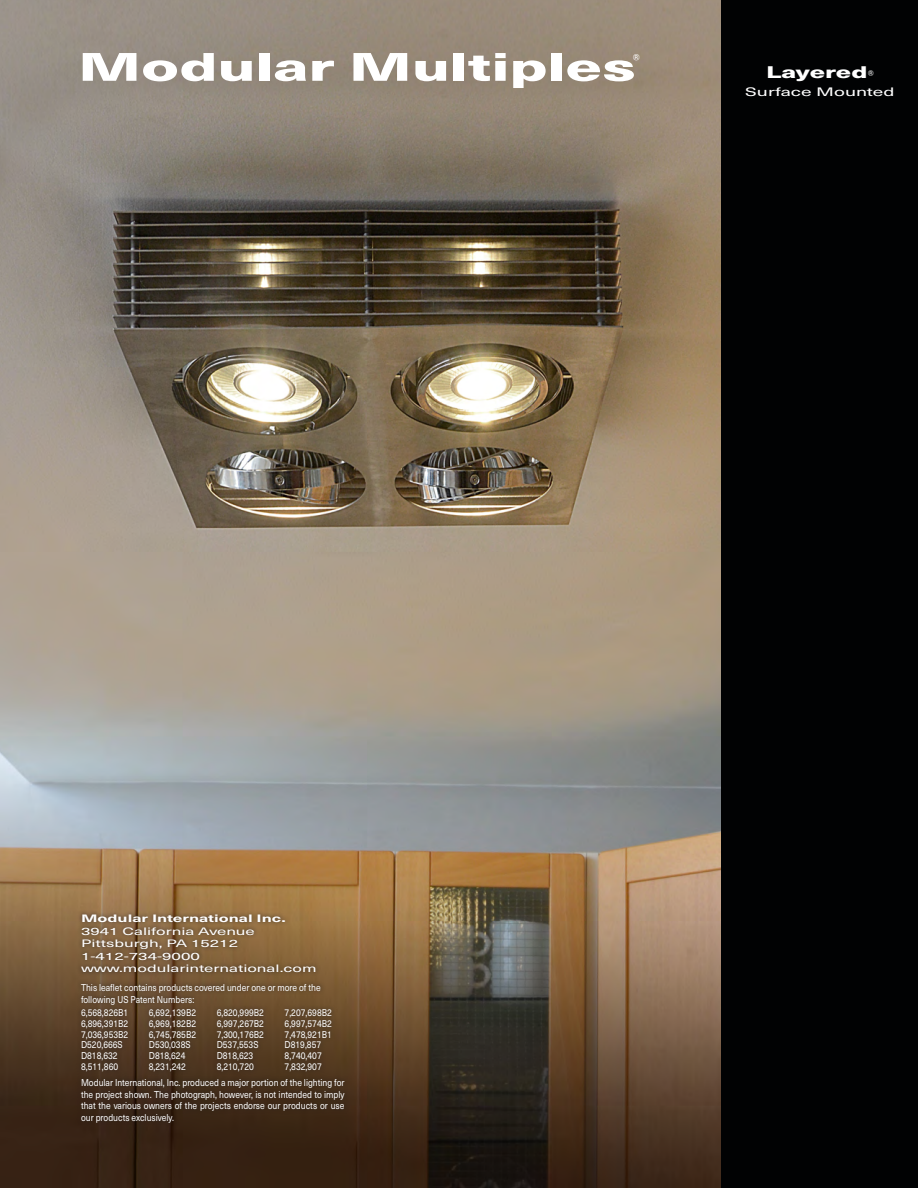
<style>
.page{position:relative;width:918px;height:1188px;background:#fff}
.page>*{position:absolute;margin:0;border:0;box-sizing:border-box;transform-origin:0 0}
.Logo{font:800 39px "Neue Haas Unica W1 G";color:#fff;scale:1.6 1}
.t1{font:800 16.5px "Neue Haas Unica W1 G";letter-spacing:-.005em;color:#fff;scale:1.6 1}
.Logo-2{font:12.3px "Neue Haas Unica W1 G";color:#fff}
.t2{font:12px "Neue Haas Unica W1 G";color:#fff;scale:1.6 1}
.p{font:10.5px "Neue Haas Unica W1 G";color:#fff;scale:1.6 1}
.p-2{font:700 10.5px "Neue Haas Unica W1 G";color:#fff;scale:1.6 1}
.t3{font:9.75px/11.7px "Neue Haas Unica W1 G";color:#fff;scale:.87 1}
.s1{font-weight:400;font-size:10.5px}
</style>
<div class="page">
<img style="left:0;top:0;width:722px;height:1188px">
<div style="left:722px;top:0;width:196px;height:1188px;background:#010203"></div>
<div style="left:76px;top:910px;width:273px;height:217px;background:#231f20;opacity:.75"></div>
<p class="Logo" style="left:78px;top:37px;width:350px">Modular Multiples</p>
<p class="Logo-2" style="left:633px;top:50px;width:9px">®</p>
<p class="t1" style="left:766px;top:60px;width:69px">Layered<span class="s1">®</span></p>
<p class="t2" style="left:745px;top:83px;width:95px">Surface Mounted</p>
<p class="p-2" style="left:81px;top:910px;width:129px">Modular International Inc.</p>
<p class="p" style="left:81px;top:923px;width:110px">3941 California Avenue</p>
<p class="p" style="left:81px;top:936px;width:100px">Pittsburgh, PA 15212</p>
<p class="p" style="left:81px;top:948px;width:76px">1-412-734-9000</p>
<p class="p" style="left:81px;top:961px;width:149px">www.modularinternational.com</p>
<p class="t3" style="left:81px;top:981px;width:277px">This leaflet contains products covered under one or more of the following US Patent Numbers:</p>
<p class="t3" style="left:81px;top:1006px;width:56px">6,568,826B1</p>
<p class="t3" style="left:149px;top:1006px;width:56px">6,692,139B2</p>
<p class="t3" style="left:217px;top:1006px;width:56px">6,820,999B2</p>
<p class="t3" style="left:285px;top:1006px;width:56px">7,207,698B2</p>
<p class="t3" style="left:81px;top:1017px;width:56px">6,896,391B2</p>
<p class="t3" style="left:149px;top:1017px;width:56px">6,969,182B2</p>
<p class="t3" style="left:217px;top:1017px;width:56px">6,997,267B2</p>
<p class="t3" style="left:285px;top:1017px;width:56px">6,997,574B2</p>
<p class="t3" style="left:81px;top:1028px;width:56px">7,036,953B2</p>
<p class="t3" style="left:149px;top:1028px;width:56px">6,745,785B2</p>
<p class="t3" style="left:217px;top:1028px;width:56px">7,300,176B2</p>
<p class="t3" style="left:285px;top:1028px;width:56px">7,478,921B1</p>
<p class="t3" style="left:81px;top:1039px;width:50px">D520,666S</p>
<p class="t3" style="left:149px;top:1039px;width:50px">D530,038S</p>
<p class="t3" style="left:217px;top:1039px;width:50px">D537,553S</p>
<p class="t3" style="left:285px;top:1039px;width:44px">D819,857</p>
<p class="t3" style="left:81px;top:1049px;width:44px">D818,632</p>
<p class="t3" style="left:149px;top:1049px;width:44px">D818,624</p>
<p class="t3" style="left:217px;top:1049px;width:44px">D818,623</p>
<p class="t3" style="left:285px;top:1049px;width:44px">8,740,407</p>
<p class="t3" style="left:81px;top:1060px;width:44px">8,511,860</p>
<p class="t3" style="left:149px;top:1060px;width:44px">8,231,242</p>
<p class="t3" style="left:217px;top:1060px;width:44px">8,210,720</p>
<p class="t3" style="left:285px;top:1060px;width:44px">7,832,907</p>
<p class="t3" style="left:81px;top:1076px;width:304px;text-align:justify">Modular International, Inc. produced a major portion of the lighting for the project shown. The photograph, however, is not intended to imply that the various owners of the projects endorse our products or use our products exclusively.</p>
</div>
